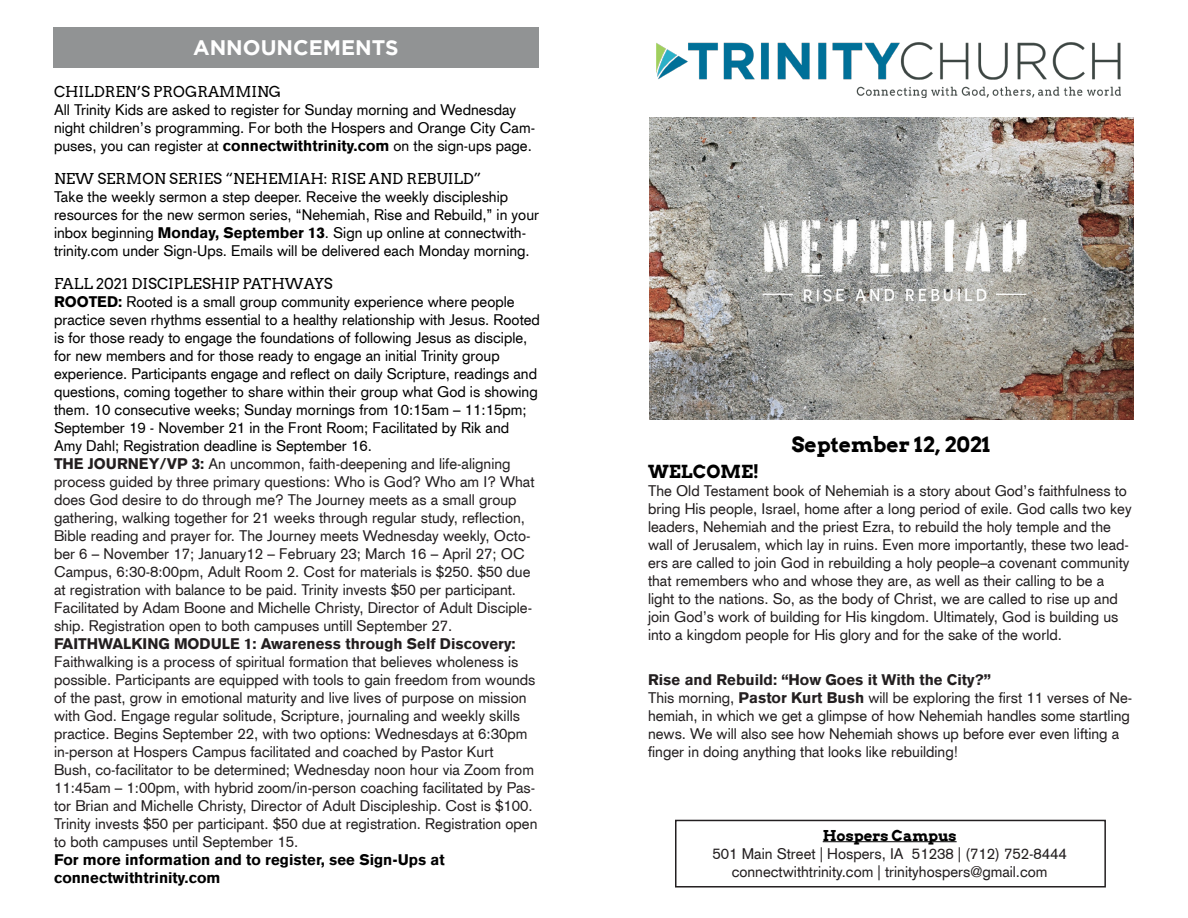
<style>
.page{position:relative;width:1188px;height:918px;background:#fff}
.page>*{position:absolute;margin:0;border:0;box-sizing:border-box;transform-origin:0 0}
.t1{font:700 21px "Arvo";color:#000}
.t2{font:700 21px "Gotham";color:#fff}
.t3{font:700 18px "Arvo";color:#000}
.t4{font:15px/18px "Akzidenz Grotesk CE";color:#231f20}
.t5{font:15px/18px "Akzidenz Grotesk CE";color:#000}
.t6{font:15px "Arvo";color:#000}
.t7{font:900 15px "Akzidenz Grotesk CE";color:#000}
.t8{font:900 15px "Akzidenz Grotesk CE";color:#231f20}
.t9{font:700 15px "Arvo";color:#000}
.s1{font-weight:900}
</style>
<div class="page">
<div style="left:675px;top:820px;width:431px;height:68px;border:2px solid #231f20"></div>
<div style="left:53px;top:27px;width:486px;height:41px;background:#919394"></div>
<hr style="left:823px;top:841px;width:134px;height:1px;background:#000">
<img style="left:649px;top:118px;width:485px;height:301px">
<img style="left:657px;top:43px;width:463px;height:55px">
<p class="t2" style="left:193px;top:36px;width:207px">ANNOUNCEMENTS</p>
<p class="t6" style="left:54px;top:83px;width:229px">CHILDREN’S PROGRAMMING</p>
<p class="t5" style="left:54px;top:101px;width:483px">All Trinity Kids are asked to register for Sunday morning and Wednesday night children’s programming. For both the Hospers and Orange City Cam&shy;puses, you can register at <span class="s1">connectwithtrinity.com</span> on the sign-ups page.</p>
<p class="t6" style="left:54px;top:170px;width:429px">NEW SERMON SERIES “NEHEMIAH: RISE AND REBUILD”</p>
<p class="t5" style="left:54px;top:188px;width:487px">Take the weekly sermon a step deeper. Receive the weekly discipleship resources for the new sermon series, “Nehemiah, Rise and Rebuild,” in your inbox beginning <span class="s1">Monday, September 13</span>. Sign up online at connectwith&shy;trinity.com under Sign-Ups. Emails will be delivered each Monday morning.</p>
<p class="t6" style="left:54px;top:275px;width:280px">FALL 2021 DISCIPLESHIP PATHWAYS</p>
<p class="t5" style="left:54px;top:293px;width:487px"><span class="s1">ROOTED:</span> Rooted is a small group community experience where people practice seven rhythms essential to a healthy relationship with Jesus. Rooted is for those ready to engage the foundations of following Jesus as disciple, for new members and for those ready to engage an initial Trinity group experience. Participants engage and reflect on daily Scripture, readings and questions, coming together to share within their group what God is showing them. 10 consecutive weeks; Sunday mornings from 10:15am – 11:15pm; September 19 - November 21 in the Front Room; Facilitated by Rik and Amy Dahl; Registration deadline is September 16.</p>
<p class="t4" style="left:54px;top:455px;width:482px"><span class="s1">THE JOURNEY/VP 3:</span> An uncommon, faith-deepening and life-aligning process guided by three primary questions: Who is God? Who am I? What does God desire to do through me? The Journey meets as a small group gathering, walking together for 21 weeks through regular study, reflection, Bible reading and prayer for. The Journey meets Wednesday weekly, Octo&shy;ber 6 – November 17; January12 – February 23; March 16 – April 27; OC Campus, 6:30-8:00pm, Adult Room 2. Cost for materials is $250. $50 due at registration with balance to be paid. Trinity invests $50 per participant.<br>Facilitated by Adam Boone and Michelle Christy, Director of Adult Disciple&shy;ship. Registration open to both campuses untill September 27.</p>
<p class="t4" style="left:54px;top:635px;width:485px"><span class="s1">FAITHWALKING MODULE 1: Awareness through Self Discovery:<br></span>Faithwalking is a process of spiritual formation that believes wholeness is possible. Participants are equipped with tools to gain freedom from wounds of the past, grow in emotional maturity and live lives of purpose on mission with God. Engage regular solitude, Scripture, journaling and weekly skills practice. Begins September 22, with two options: Wednesdays at 6:30pm in-person at Hospers Campus facilitated and coached by Pastor Kurt<br>Bush, co-facilitator to be determined; Wednesday noon hour via Zoom from 11:45am – 1:00pm, with hybrid zoom/in-person coaching facilitated by Pas&shy;tor Brian and Michelle Christy, Director of Adult Discipleship. Cost is $100.<br>Trinity invests $50 per participant. $50 due at registration. Registration open to both campuses until September 15.</p>
<p class="t7" style="left:54px;top:850px;width:392px">For more information and to register, see Sign-Ups at</p>
<p class="t7" style="left:54px;top:868px;width:168px">connectwithtrinity.com</p>
<p class="t1" style="left:792px;top:432px;width:200px">September 12, 2021</p>
<p class="t3" style="left:648px;top:460px;width:113px">WELCOME!</p>
<p class="t4" style="left:648px;top:482px;width:485px">The Old Testament book of Nehemiah is a story about God’s faithfulness to bring His people, Israel, home after a long period of exile. God calls two key leaders, Nehemiah and the priest Ezra, to rebuild the holy temple and the wall of Jerusalem, which lay in ruins. Even more importantly, these two lead&shy;ers are called to join God in rebuilding a holy people–a covenant community that remembers who and whose they are, as well as their calling to be a light to the nations. So, as the body of Christ, we are called to rise up and join God’s work of building for His kingdom. Ultimately, God is building us into a kingdom people for His glory and for the sake of the world.</p>
<p class="t8" style="left:648px;top:670px;width:345px">Rise and Rebuild: “How Goes it With the City?”</p>
<p class="t4" style="left:648px;top:689px;width:486px">This morning, <span class="s1">Pastor Kurt Bush</span> will be exploring the first 11 verses of Ne&shy;hemiah, in which we get a glimpse of how Nehemiah handles some startling news. We will also see how Nehemiah shows up before ever even lifting a finger in doing anything that looks like rebuilding!</p>
<p class="t9" style="left:823px;top:826px;width:135px">Hospers Campus</p>
<p class="t4" style="left:713px;top:844px;width:356px">501 Main Street | Hospers, IA 51238 | (712) 752-8444</p>
<p class="t4" style="left:732px;top:862px;width:317px">connectwithtrinity.com | trinityhospers@gmail.com</p>
</div>
